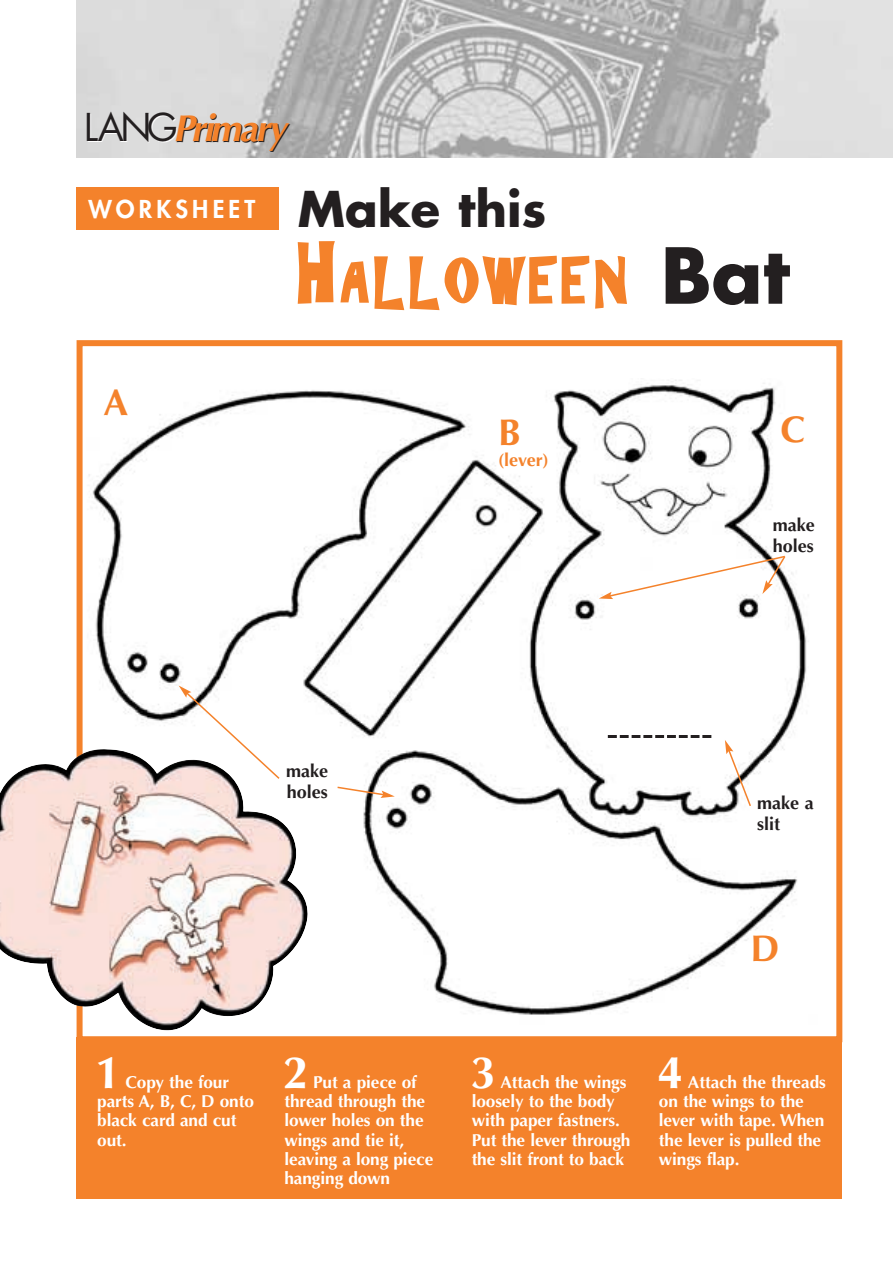
<style>
.page{position:relative;width:893px;height:1263px;background:#fff}
.page>*{position:absolute;margin:0;border:0;box-sizing:border-box;transform-origin:0 0}
.t1{font:56.25px "Gilligans Island";letter-spacing:.06em;color:#f4822b}
.t2{font:700 45.6px "Optima";color:#fff}
.t3{font:italic 700 37.35px "Optima";letter-spacing:-.06em;color:#231f20}
.t4{font:700 37.2px "Optima";color:#f4822b}
.t5{font:800 24px "Futura";letter-spacing:.175em;color:#fff}
.t6{font:700 18px/21px "Optima";color:#231f20}
.t7{font:700 18px "Optima";letter-spacing:-.005em;color:#f4822b}
.t8{font:700 17.25px/19.4px "Optima";letter-spacing:-.005em;color:#fff}
.s1{font-family:"Futura";font-weight:400;font-style:normal;color:#fff}
.s2{font-weight:700;font-size:48px;color:#231f20}
.s3{font-size:75px}
.s4{font-family:"Futura";font-weight:700;font-size:75px;color:#231f20}
</style>
<div class="page">
<img style="left:77px;top:0;width:815px;height:158px">
<div style="left:77px;top:187px;width:202px;height:43px;background:#f4822b"></div>
<img style="left:89px;top:380px;width:720px;height:635px">
<div style="left:77px;top:340px;width:765px;height:702px;border:6px solid #f4822b"></div>
<div style="left:77px;top:1037px;width:765px;height:162px;background:#f4822b"></div>
<svg style="left:608px;top:735px;width:103px;height:3px"></svg>
<svg style="left:725px;top:740px;width:27px;height:68px"></svg>
<svg style="left:599px;top:554px;width:187px;height:45px"></svg>
<svg style="left:179px;top:685px;width:102px;height:64px"></svg>
<svg style="left:336px;top:786px;width:59px;height:12px"></svg>
<img style="left:0;top:749px;width:307px;height:281px">
<h3 class="t3" style="left:85px;top:113px;width:204px"><span class="s1">LANG</span>Primary</h3>
<h3 class="t5" style="left:88px;top:198px;width:459px">WORKSHEET <span class="s2">Make this</span></h3>
<h1 class="t1" style="left:299px;top:260px;width:492px"><span class="s3">H</span>ALLOWEEN <span class="s4">Bat</span></h1>
<h3 class="t4" style="left:104px;top:387px;width:26px">A</h3>
<h3 class="t4" style="left:498px;top:417px;width:24px">B</h3>
<p class="t7" style="left:498px;top:452px;width:52px">(lever)</p>
<h3 class="t4" style="left:780px;top:414px;width:26px">C</h3>
<p class="t6" style="left:772px;top:516px;width:43px">make holes</p>
<p class="t6" style="left:286px;top:762px;width:43px">make holes</p>
<p class="t6" style="left:757px;top:794px;width:58px">make a slit</p>
<h2 class="t2" style="left:95px;top:1053px;width:27px">1</h2>
<p class="t8" style="left:97px;top:1074px;width:158px;text-indent:28px">Copy the four parts A, B, C, D onto black card and cut out.</p>
<h2 class="t2" style="left:283px;top:1053px;width:27px">2</h2>
<p class="t8" style="left:284px;top:1074px;width:150px;text-indent:29px">Put a piece of thread through the lower holes on the wings and tie it, leaving a long piece hanging down</p>
<h3 class="t4" style="left:750px;top:933px;width:30px">D</h3>
<h2 class="t2" style="left:470px;top:1053px;width:27px">3</h2>
<p class="t8" style="left:471px;top:1074px;width:160px;text-indent:29px">Attach the wings loosely to the body with paper fastners.<br>Put the lever through the slit front to back</p>
<h2 class="t2" style="left:658px;top:1053px;width:27px">4</h2>
<p class="t8" style="left:659px;top:1074px;width:168px;text-indent:29px">Attach the threads on the wings to the lever with tape. When the lever is pulled the wings flap.</p>
</div>
